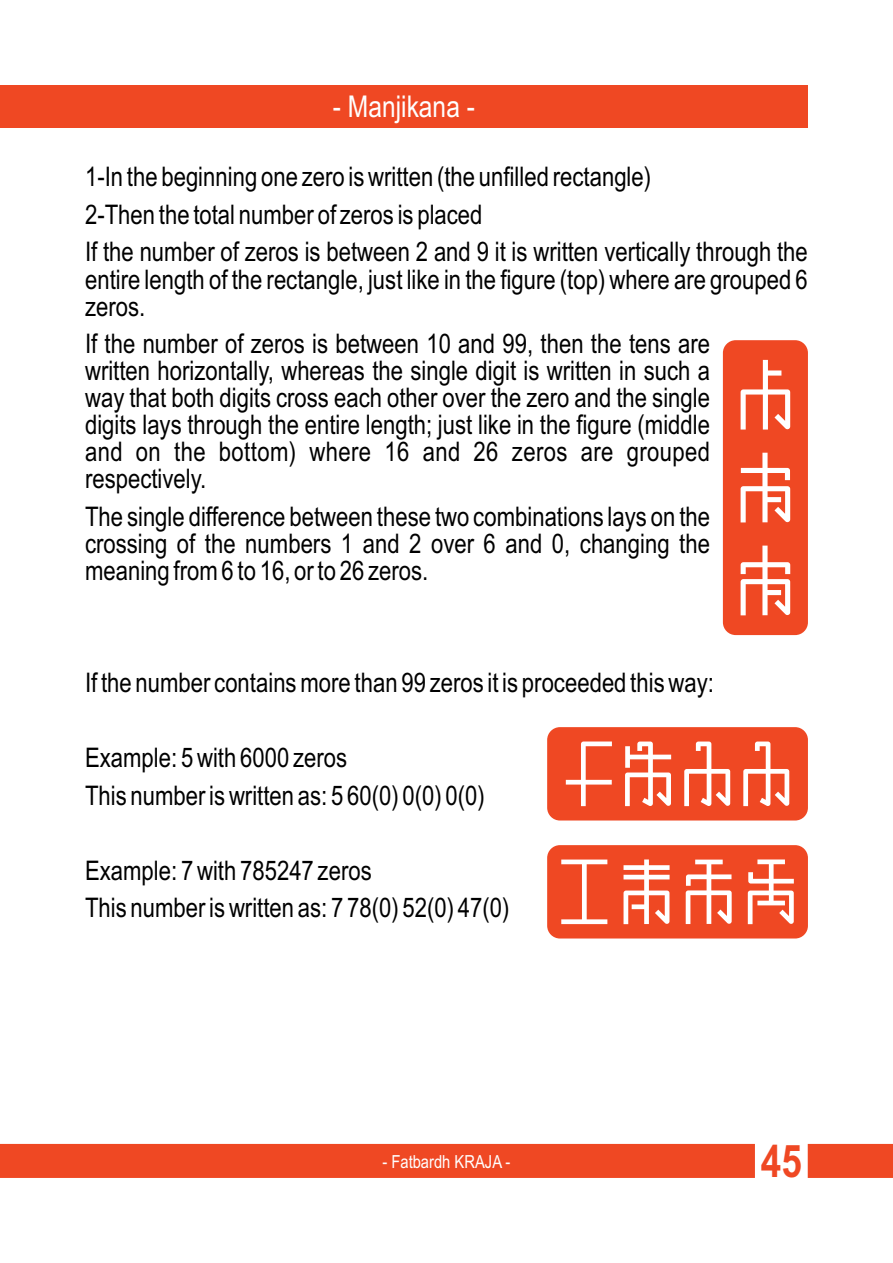
<style>
.page{position:relative;width:893px;height:1263px;background:#fff}
.page>*{position:absolute;margin:0;border:0;box-sizing:border-box;transform-origin:0 0}
.t1{font:700 45px "Arial Narrow";color:#ef4823}
.t2{font:30px "Arial Narrow";color:#fff}
.t3{font:27px/27px "Arial Narrow";color:#000}
.t4{font:18px "Arial Narrow";color:#fff}
</style>
<div class="page">
<div style="left:723px;top:340px;width:85px;height:295px;background:#ef4823;border-radius:13px"></div>
<svg style="left:741px;top:360px;width:49px;height:255px"></svg>
<div style="left:547px;top:845px;width:261px;height:93px;background:#ef4823;border-radius:13px"></div>
<svg style="left:561px;top:859px;width:233px;height:65px"></svg>
<div style="left:547px;top:727px;width:261px;height:93px;background:#ef4823;border-radius:13px"></div>
<svg style="left:566px;top:741px;width:223px;height:65px"></svg>
<svg style="left:0;top:1144px;width:893px;height:34px;background:#ef5330"></svg>
<div style="left:0;top:85px;width:808px;height:43px;background:#ef4823"></div>
<p class="t2" style="left:333px;top:95px;width:144px">- Manjikana -</p>
<p class="t3" style="left:85px;top:161px;width:724px;line-height:37.5px">1-In the beginning one zero is written (the unfilled rectangle)<br>2-Then the total number of zeros is placed<br>If the number of zeros is between 2 and 9 it is written vertically through the</p>
<p class="t3" style="left:85px;top:268px;width:724px">entire length of the rectangle, just like in the figure (top) where are grouped 6 zeros.</p>
<p class="t3" style="left:85px;top:332px;width:627px;text-align:justify">If the number of zeros is between 10 and 99, then the tens are written horizontally, whereas the single digit is written in such a way that both digits cross each other over the zero and the single digits lays through the entire length; just like in the figure (middle and on the bottom) where 16 and 26 zeros are grouped respectively.</p>
<p class="t3" style="left:85px;top:505px;width:627px;text-align:justify">The single difference between these two combinations lays on the crossing of the numbers 1 and 2 over 6 and 0, changing the meaning from 6 to 16, or to 26 zeros.</p>
<p class="t3" style="left:85px;top:671px;width:630px">If the number contains more than 99 zeros it is proceeded this way:</p>
<p class="t3" style="left:85px;top:741px;width:401px;line-height:37.5px">Example: 5 with 6000 zeros<br>This number is written as: 5 60(0) 0(0) 0(0)</p>
<p class="t3" style="left:85px;top:854px;width:426px;line-height:37.5px">Example: 7 with 785247 zeros<br>This number is written as: 7 78(0) 52(0) 47(0)</p>
<p class="t4" style="left:382px;top:1154px;width:129px">- Fatbardh KRAJA -</p>
<h1 class="t1" style="left:761px;top:1144px;width:43px">45</h1>
</div>
